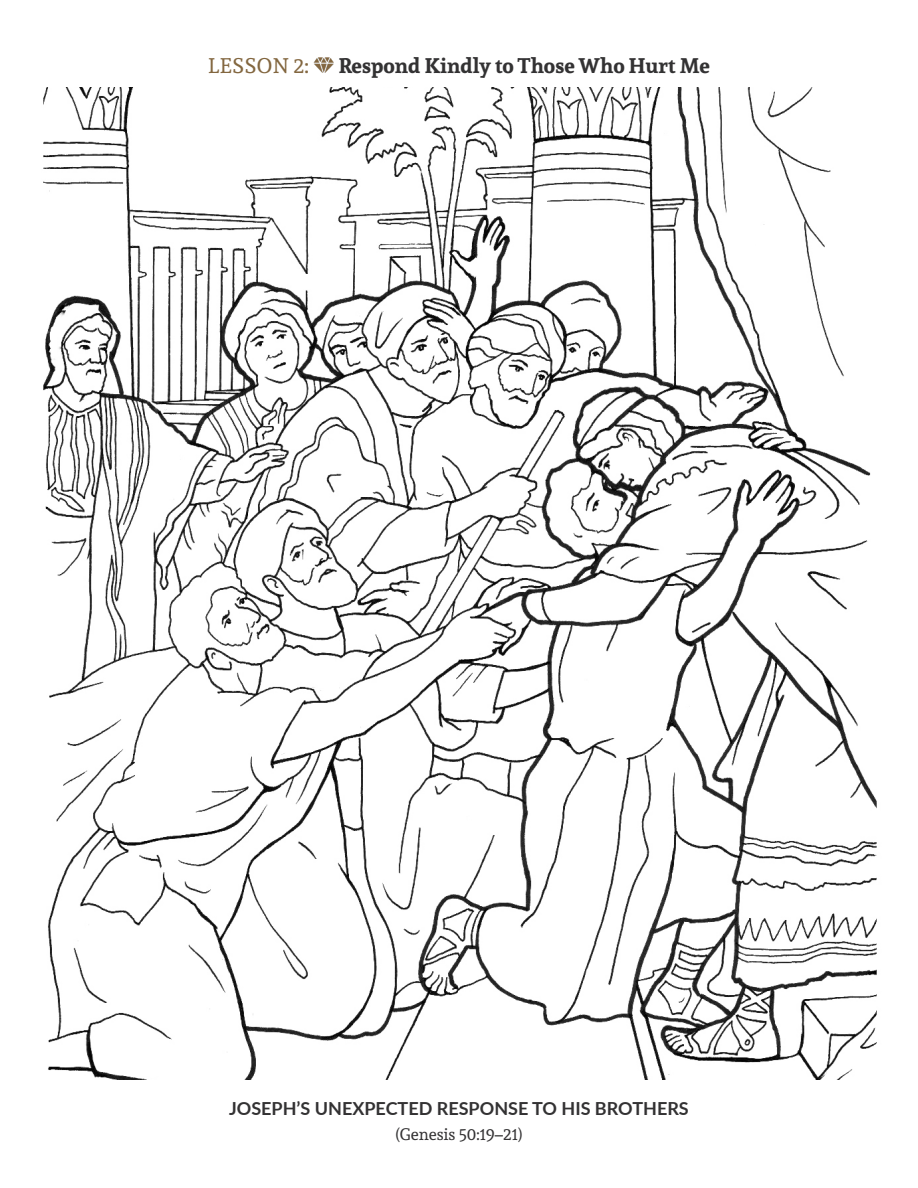
<style>
.page{position:relative;width:918px;height:1188px;background:#fff}
.page>*{position:absolute;margin:0;border:0;box-sizing:border-box;transform-origin:0 0}
.Coloring_page_Header{font:700 21px "Andada";color:#333233}
.Coloring_page_Header-2{font:21px "Andada";letter-spacing:.02em;color:#836740}
.Coloring_Page_Title{font:700 18px "Lato";color:#333233}
.Coloring_Page_Refere{font:16.5px "Andada";color:#333233}
</style>
<div class="page">
<img style="left:43px;top:88px;width:834px;height:992px">
<img style="left:313px;top:57px;width:21px;height:16px">
<p class="Coloring_page_Header-2" style="left:208px;top:52px;width:102px">LESSON 2:</p>
<p class="Coloring_page_Header" style="left:338px;top:51px;width:373px">Respond Kindly to Those Who Hurt Me</p>
<p class="Coloring_Page_Title" style="left:229px;top:1095px;width:461px">JOSEPH’S UNEXPECTED RESPONSE TO HIS BROTHERS</p>
<p class="Coloring_Page_Refere" style="left:395px;top:1124px;width:129px">(Genesis 50:19–21)</p>
</div>
